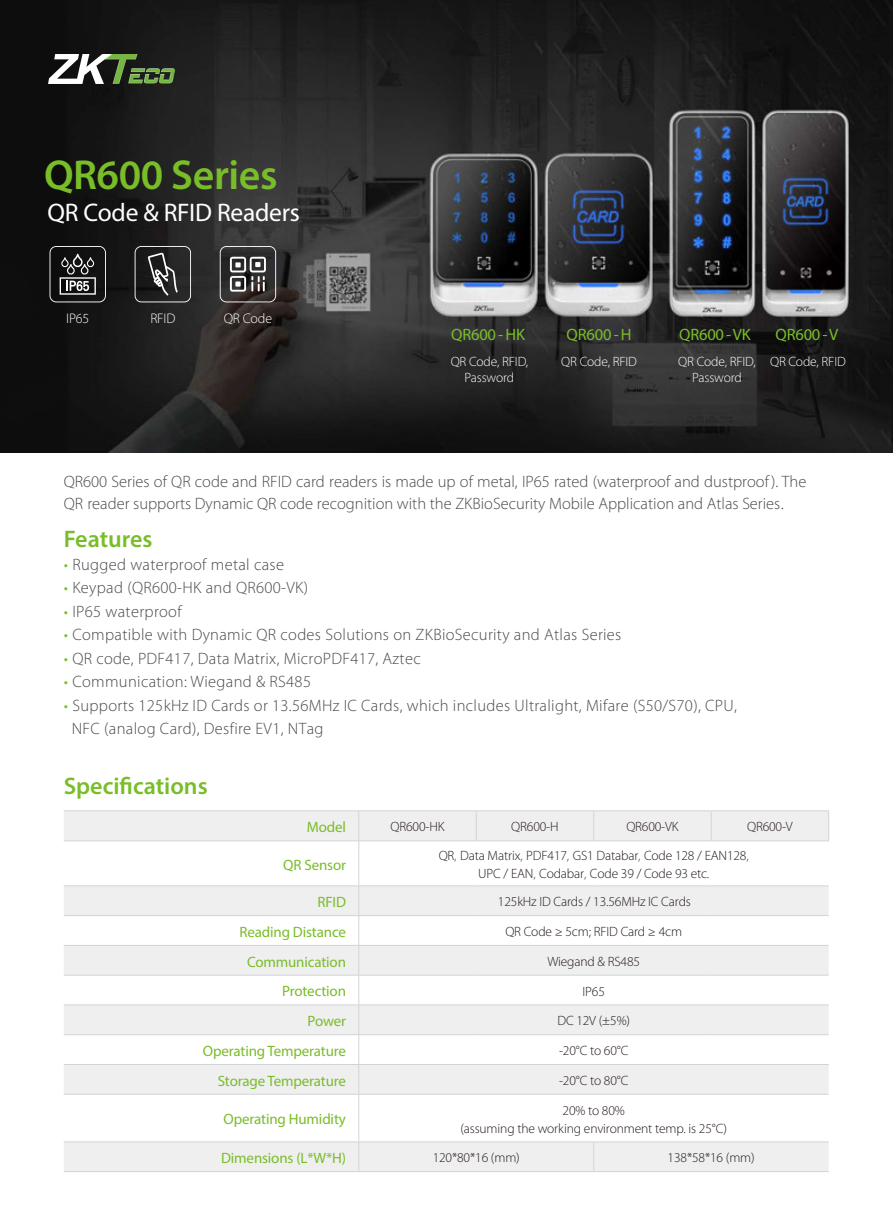
<style>
.page{position:relative;width:893px;height:1212px;background:#fff}
.page>*{position:absolute;margin:0;border:0;box-sizing:border-box;transform-origin:0 0}
.t1{font:600 42px "Myriad Pro";letter-spacing:-.01em;color:#79bd29}
.t2{font:25.5px "Myriad Pro";letter-spacing:-.01em;color:#fff}
.t3{font:600 24px "Myriad Pro";color:#79bd29}
.t4{font:300 16.5px "Myriad Pro";letter-spacing:.02em;color:#4a494a}
.t5{font:300 16.5px/21.5px "Myriad Pro";color:#4a494a}
.t6{font:16.5px "Myriad Pro";letter-spacing:-.01em;color:#79bd29}
.t7{font:15px "Myriad Pro";letter-spacing:-.01em;color:#79bd29}
.t8{font:300 13.95px "Myriad Pro";letter-spacing:-.01em;color:#fff}
.t9{font:300 13.5px/18px "Myriad Pro";letter-spacing:-.01em;color:#231916;text-align:center}
.t10{font:300 13.5px/15.8px "Myriad Pro";letter-spacing:-.01em;color:#fff;text-align:center}
.s1{font-family:"Adobe Song Std"}
.s2{font-weight:700;color:#79bd29}
.s3{color:#4a494a}
</style>
<div class="page">
<img style="left:0;top:0;width:893px;height:453px">
<img style="left:49px;top:54px;width:126px;height:29px">
<svg style="left:64px;top:811px;width:765px;height:194px"></svg>
<svg style="left:64px;top:1006px;width:765px;height:165px;fill:#efeff0"></svg>
<hr style="left:64px;top:810px;width:295px;height:1px;background:#d1d4d6">
<hr style="left:64px;top:840px;width:295px;height:1px;background:#d1d4d6">
<hr style="left:64px;top:885px;width:295px;height:1px;background:#d1d4d6">
<hr style="left:64px;top:915px;width:295px;height:1px;background:#d1d4d6">
<hr style="left:64px;top:945px;width:295px;height:1px;background:#d1d4d6">
<hr style="left:64px;top:975px;width:295px;height:1px;background:#d1d4d6">
<hr style="left:64px;top:1034px;width:295px;height:1px;background:#d1d4d6">
<hr style="left:64px;top:1064px;width:295px;height:1px;background:#d1d4d6">
<hr style="left:64px;top:1094px;width:295px;height:1px;background:#d1d4d6">
<svg style="left:593px;top:1142px;width:1px;height:29px"></svg>
<hr style="left:358px;top:841px;width:1px;height:44px;background:#d1d4d6">
<hr style="left:359px;top:885px;width:117px;height:1px;background:#d1d4d6">
<hr style="left:476px;top:885px;width:118px;height:1px;background:#d1d4d6">
<hr style="left:594px;top:885px;width:117px;height:1px;background:#d1d4d6">
<hr style="left:711px;top:885px;width:118px;height:1px;background:#d1d4d6">
<hr style="left:359px;top:1034px;width:117px;height:1px;background:#d1d4d6">
<hr style="left:476px;top:1034px;width:118px;height:1px;background:#d1d4d6">
<hr style="left:594px;top:1034px;width:117px;height:1px;background:#d1d4d6">
<hr style="left:711px;top:1034px;width:118px;height:1px;background:#d1d4d6">
<hr style="left:359px;top:915px;width:117px;height:1px;background:#d1d4d6">
<hr style="left:476px;top:915px;width:118px;height:1px;background:#d1d4d6">
<hr style="left:594px;top:915px;width:117px;height:1px;background:#d1d4d6">
<hr style="left:711px;top:915px;width:118px;height:1px;background:#d1d4d6">
<hr style="left:359px;top:1064px;width:117px;height:1px;background:#d1d4d6">
<hr style="left:476px;top:1064px;width:118px;height:1px;background:#d1d4d6">
<hr style="left:594px;top:1064px;width:117px;height:1px;background:#d1d4d6">
<hr style="left:711px;top:1064px;width:118px;height:1px;background:#d1d4d6">
<hr style="left:359px;top:945px;width:117px;height:1px;background:#d1d4d6">
<svg style="left:358px;top:886px;width:1px;height:89px"></svg>
<hr style="left:476px;top:945px;width:118px;height:1px;background:#d1d4d6">
<hr style="left:594px;top:945px;width:117px;height:1px;background:#d1d4d6">
<hr style="left:711px;top:945px;width:118px;height:1px;background:#d1d4d6">
<hr style="left:359px;top:1094px;width:117px;height:1px;background:#d1d4d6">
<hr style="left:358px;top:1094px;width:1px;height:47px;background:#d1d4d6">
<hr style="left:476px;top:1094px;width:118px;height:1px;background:#d1d4d6">
<hr style="left:594px;top:1094px;width:117px;height:1px;background:#d1d4d6">
<hr style="left:711px;top:1094px;width:118px;height:1px;background:#d1d4d6">
<hr style="left:359px;top:975px;width:117px;height:1px;background:#d1d4d6">
<hr style="left:358px;top:975px;width:1px;height:30px;background:#d1d4d6">
<hr style="left:476px;top:975px;width:118px;height:1px;background:#d1d4d6">
<hr style="left:594px;top:975px;width:117px;height:1px;background:#d1d4d6">
<hr style="left:711px;top:975px;width:118px;height:1px;background:#d1d4d6">
<hr style="left:359px;top:1141px;width:117px;height:1px;background:#d1d4d6">
<hr style="left:476px;top:1141px;width:118px;height:1px;background:#d1d4d6">
<hr style="left:594px;top:1141px;width:117px;height:1px;background:#d1d4d6">
<hr style="left:711px;top:1141px;width:118px;height:1px;background:#d1d4d6">
<hr style="left:359px;top:1005px;width:117px;height:1px;background:#d1d4d6">
<hr style="left:476px;top:1005px;width:118px;height:1px;background:#d1d4d6">
<hr style="left:594px;top:1005px;width:117px;height:1px;background:#d1d4d6">
<hr style="left:711px;top:1005px;width:118px;height:1px;background:#d1d4d6">
<hr style="left:359px;top:1171px;width:117px;height:1px;background:#d1d4d6">
<hr style="left:476px;top:1171px;width:118px;height:1px;background:#d1d4d6">
<hr style="left:594px;top:1171px;width:117px;height:1px;background:#d1d4d6">
<hr style="left:711px;top:1171px;width:118px;height:1px;background:#d1d4d6">
<hr style="left:64px;top:1005px;width:295px;height:1px;background:#d1d4d6">
<svg style="left:358px;top:1006px;width:1px;height:88px"></svg>
<hr style="left:64px;top:1141px;width:295px;height:1px;background:#d1d4d6">
<svg style="left:358px;top:1142px;width:1px;height:29px"></svg>
<hr style="left:64px;top:1171px;width:295px;height:1px;background:#d1d4d6">
<hr style="left:359px;top:810px;width:117px;height:1px;background:#d1d4d6">
<svg style="left:358px;top:811px;width:1px;height:29px"></svg>
<hr style="left:476px;top:810px;width:118px;height:1px;background:#d1d4d6">
<svg style="left:476px;top:811px;width:1px;height:29px"></svg>
<hr style="left:594px;top:810px;width:117px;height:1px;background:#d1d4d6">
<svg style="left:593px;top:811px;width:1px;height:29px"></svg>
<hr style="left:711px;top:810px;width:118px;height:1px;background:#d1d4d6">
<svg style="left:711px;top:811px;width:1px;height:29px"></svg>
<svg style="left:828px;top:811px;width:1px;height:29px"></svg>
<hr style="left:359px;top:840px;width:117px;height:1px;background:#d1d4d6">
<hr style="left:476px;top:840px;width:118px;height:1px;background:#d1d4d6">
<hr style="left:594px;top:840px;width:117px;height:1px;background:#d1d4d6">
<hr style="left:711px;top:840px;width:118px;height:1px;background:#d1d4d6">
<svg style="left:50px;top:246px;width:56px;height:56px"></svg>
<svg style="left:135px;top:246px;width:56px;height:56px"></svg>
<svg style="left:220px;top:246px;width:56px;height:56px"></svg>
<h1 class="t1" style="left:44px;top:148px;width:235px">QR600 Series</h1>
<h2 class="t2" style="left:48px;top:197px;width:254px">QR Code &amp; RFID Readers</h2>
<p class="t8" style="left:66px;top:310px;width:25px">IP65</p>
<p class="t8" style="left:150px;top:310px;width:27px">RFID</p>
<p class="t8" style="left:224px;top:310px;width:50px">QR Code</p>
<p class="t6" style="left:451px;top:324px;width:75px">QR600 - HK</p>
<p class="t6" style="left:567px;top:324px;width:67px">QR600 - H</p>
<p class="t6" style="left:679px;top:324px;width:73px">QR600 - VK</p>
<p class="t6" style="left:775px;top:324px;width:64px">QR600 - V</p>
<p class="t10" style="left:451px;top:354px;width:79px">QR Code, RFID,<br>Password</p>
<p class="t10" style="left:678px;top:354px;width:79px">QR Code, RFID,<br>Password</p>
<p class="t10" style="left:561px;top:354px;width:77px">QR Code, RFID</p>
<p class="t10" style="left:770px;top:354px;width:77px">QR Code, RFID</p>
<p class="t5" style="left:64px;top:471px;width:744px">QR600 Series of QR code and RFID card readers is made up of metal, IP65 rated (waterproof and dustproof). The<br>QR reader supports Dynamic QR code recognition with the ZKBioSecurity Mobile Application and Atlas Series<span class="s1">.</span></p>
<h3 class="t3" style="left:64px;top:523px;width:90px">Features</h3>
<p class="t4" style="left:64px;top:554px;width:222px"><span class="s2">·</span> Rugged waterproof metal case</p>
<p class="t4" style="left:64px;top:578px;width:246px"><span class="s2">·</span> Keypad (QR600-HK and QR600-VK)</p>
<p class="t4" style="left:64px;top:601px;width:119px"><span class="s2">·</span> IP65 waterproof</p>
<p class="t4" style="left:64px;top:625px;width:559px"><span class="s2">·</span> Compatible with Dynamic QR codes Solutions on ZKBioSecurity and Atlas Series</p>
<p class="t4" style="left:64px;top:648px;width:358px"><span class="s2">·</span> QR code, PDF417, Data Matrix, MicroPDF417, Aztec</p>
<p class="t4" style="left:64px;top:672px;width:249px"><span class="s2">·</span> Communication: Wiegand &amp; RS485</p>
<p class="t4" style="left:64px;top:695px;width:675px"><span class="s2">·</span> Supports 125kHz ID Cards or 13.56MHz IC Cards, which includes Ultralight, Mifare (S50/S70), CPU,</p>
<p class="t4" style="left:72px;top:719px;width:253px">NFC (analog Card), Desfire EV1, NTag</p>
<h3 class="t3" style="left:64px;top:770px;width:145px">Specifications</h3>
<p class="t7" style="left:307px;top:818px;width:41px">Model</p>
<p class="t9" style="left:391px;top:818px;width:55px">QR600-HK</p>
<p class="t9" style="left:511px;top:818px;width:49px">QR600-H</p>
<p class="t9" style="left:626px;top:818px;width:54px">QR600-VK</p>
<p class="t9" style="left:747px;top:818px;width:47px">QR600-V</p>
<p class="t7" style="left:283px;top:855px;width:64px">QR Sensor</p>
<p class="t9" style="left:439px;top:846px;width:312px">QR<span class="s3">,</span> Data Matrix<span class="s3">,</span> PDF417<span class="s3">,</span> GS1 Databar<span class="s3">,</span> Code 128 / EAN128<span class="s3">,<br></span>UPC / EAN<span class="s3">,</span> Codabar<span class="s3">,</span> Code 39 / Code 93 etc.</p>
<p class="t7" style="left:318px;top:893px;width:30px">RFID</p>
<p class="t9" style="left:498px;top:893px;width:194px">125kHz ID Cards / 13.56MHz IC Cards</p>
<p class="t7" style="left:239px;top:922px;width:108px">Reading Distance</p>
<p class="t9" style="left:505px;top:922px;width:178px">QR Code ≥ 5cm; RFID Card ≥ 4cm</p>
<p class="t7" style="left:247px;top:952px;width:101px">Communication</p>
<p class="t9" style="left:547px;top:952px;width:94px">Wiegand &amp; RS485</p>
<p class="t7" style="left:282px;top:982px;width:65px">Protection</p>
<p class="t9" style="left:582px;top:982px;width:24px">IP65</p>
<p class="t7" style="left:308px;top:1012px;width:40px">Power</p>
<p class="t9" style="left:557px;top:1012px;width:74px">DC 12V (±5%)</p>
<p class="t7" style="left:203px;top:1041px;width:145px">Operating Temperature</p>
<p class="t9" style="left:559px;top:1041px;width:71px">-20°C to 60°C</p>
<p class="t7" style="left:218px;top:1071px;width:130px">Storage Temperature</p>
<p class="t9" style="left:559px;top:1071px;width:71px">-20°C to 80°C</p>
<p class="t7" style="left:224px;top:1110px;width:124px">Operating Humidity</p>
<p class="t9" style="left:460px;top:1101px;width:268px">20% to 80%<br>(assuming the working environment temp. is 25°C)</p>
<p class="t7" style="left:221px;top:1149px;width:126px">Dimensions (L*W*H)</p>
<p class="t9" style="left:433px;top:1149px;width:89px">120*80*16 (mm)</p>
<p class="t9" style="left:668px;top:1149px;width:89px">138*58*16 (mm)</p>
</div>
